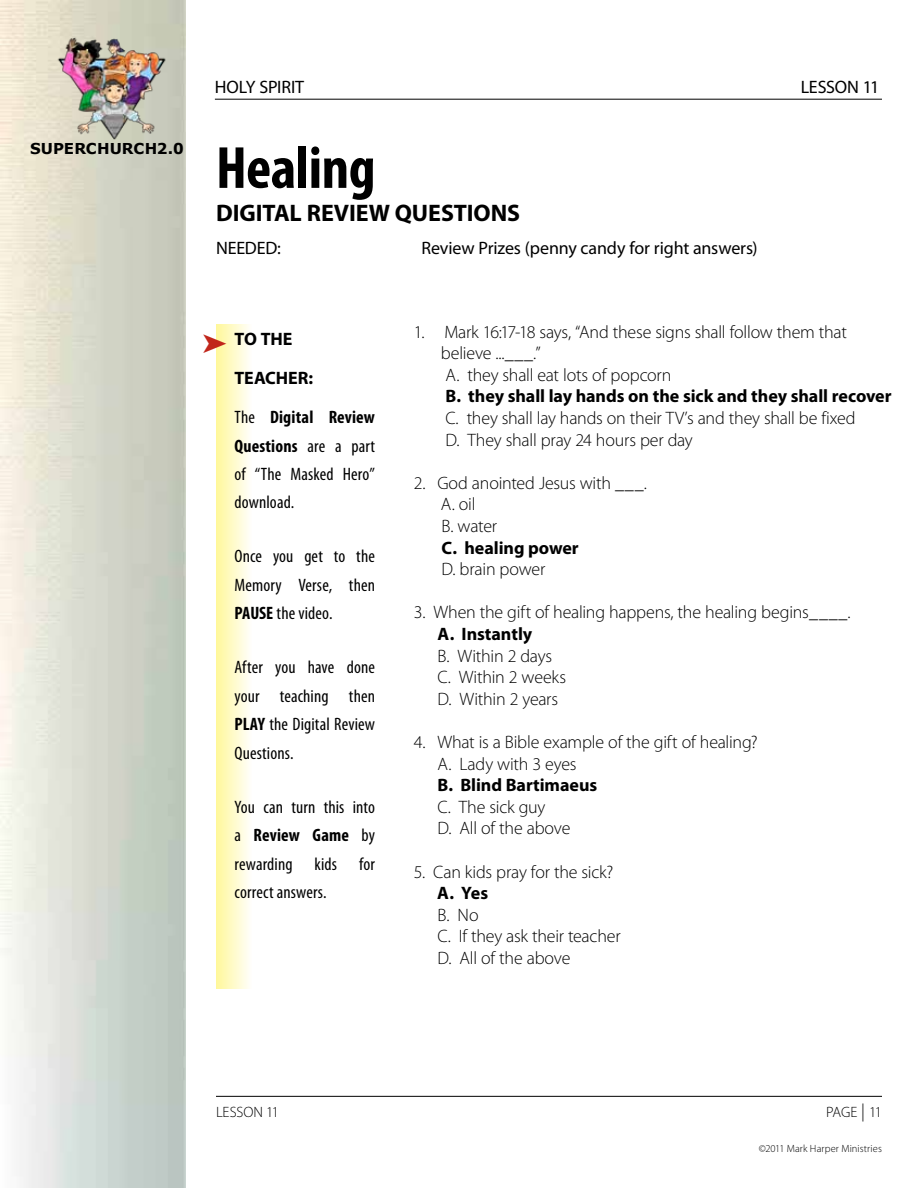
<style>
.page{position:relative;width:918px;height:1188px;background:#fff}
.page>*{position:absolute;margin:0;border:0;box-sizing:border-box;transform-origin:0 0}
.t1{font:700 condensed 60px "Myriad Pro";letter-spacing:-.01em;color:#000}
.t2{font:700 24px "Myriad Pro";color:#000}
.t3{font:300 18px/21.6px "Myriad Pro";letter-spacing:-.015em;color:#000}
.t4{font:condensed 18px/28.5px "Myriad Pro";letter-spacing:.005em;color:#000;text-align:justify}
.t5{font:700 18px/39px "Myriad Pro";letter-spacing:-.005em;color:#000}
.t6{font:18px "Myriad Pro";letter-spacing:-.005em;color:#000}
.t7{font:300 15px "Myriad Pro";letter-spacing:-.01em;color:#000}
.t8{font:700 15px "Verdana";letter-spacing:.005em;color:#000}
.t9{font:300 10.5px "Myriad Pro";letter-spacing:.01em;color:#000}
.s1{color:#c1261b}
.s2{font-weight:400;font-stretch:condensed}
.s3{font-stretch:condensed}
.s4{font-weight:700}
.s5{font-size:18px}
</style>
<div class="page">
<hr style="left:216px;top:1096px;width:666px;height:1px;background:#000">
<hr style="left:215px;top:99px;width:667px;height:1px;background:#000">
<img style="left:36px;top:36px;width:150px;height:104px">
<svg style="left:216px;top:324px;width:33px;height:665px"></svg>
<p class="t6" style="left:215px;top:76px;width:91px">HOLY SPIRIT</p>
<p class="t6" style="left:801px;top:76px;width:80px">LESSON 11</p>
<p class="t8" style="left:30px;top:139px;width:155px">SUPERCHURCH2.0</p>
<h1 class="t1" style="left:216px;top:130px;width:161px">Healing</h1>
<h2 class="t2" style="left:216px;top:197px;width:303px">DIGITAL Review Questions</h2>
<p class="t6" style="left:216px;top:237px;width:66px">Needed:</p>
<p class="t6" style="left:422px;top:237px;width:337px">Review Prizes (penny candy for right answers)</p>
<p class="t5" style="left:235px;top:319px;width:142px;text-indent:-32px"><span class="s1">➤</span> TO THE<br>TEACHER:<br><span class="s2">The</span> <span class="s3">Digital Review</span></p>
<p class="t4" style="left:235px;top:431px;width:142px"><span class="s4">Questions</span> are a part of “The Masked Hero” download.</p>
<p class="t4" style="left:235px;top:542px;width:142px">Once you get to the Memory Verse, then <span class="s4">PAUSE</span> the video.</p>
<p class="t4" style="left:235px;top:653px;width:142px">After you have done your teaching then <span class="s4">PLAY</span> the Digital Review Questions.</p>
<p class="t4" style="left:235px;top:793px;width:142px">You can turn this into a <span class="s4">Review Game</span> by rewarding kids for correct answers.</p>
<p class="t3" style="left:441px;top:321px;width:408px;text-indent:-27px">1. Mark 16:17-18 says, “And these signs shall follow them that believe ...___.”<br>A. they shall eat lots of popcorn</p>
<p class="t5" style="left:446px;top:376px;width:448px">B. they shall lay hands on the sick and they shall recover</p>
<p class="t3" style="left:446px;top:407px;width:412px">C. they shall lay hands on their TV’s and they shall be fixed<br>D. They shall pray 24 hours per day</p>
<p class="t3" style="left:441px;top:472px;width:207px;text-indent:-27px">2. God anointed Jesus with ___.<br>A. oil<br>B. water</p>
<p class="t5" style="left:442px;top:527px;width:139px">C. healing power</p>
<p class="t3" style="left:442px;top:558px;width:105px">D. brain power</p>
<p class="t3" style="left:414px;top:601px;width:406px">3. When the gift of healing happens, the healing begins____</p>
<p class="t3" style="left:848px;top:601px;width:5px">.</p>
<p class="t5" style="left:438px;top:614px;width:96px">A. Instantly</p>
<p class="t3" style="left:438px;top:645px;width:130px">B. Within 2 days<br>C. Within 2 weeks<br>D. Within 2 years</p>
<p class="t3" style="left:438px;top:731px;width:322px;text-indent:-24px">4. What is a Bible example of the gift of healing?<br>A. Lady with 3 eyes</p>
<p class="t5" style="left:438px;top:765px;width:161px">B. Blind Bartimaeus</p>
<p class="t3" style="left:438px;top:796px;width:134px">C. The sick guy<br>D. All of the above</p>
<p class="t3" style="left:414px;top:861px;width:201px">5. Can kids pray for the sick?</p>
<p class="t5" style="left:437px;top:873px;width:52px">A. Yes</p>
<p class="t3" style="left:438px;top:904px;width:185px">B. No<br>C. If they ask their teacher<br>D. All of the above</p>
<p class="t7" style="left:216px;top:1103px;width:65px">LESSON 11</p>
<p class="t7" style="left:826px;top:1103px;width:57px">PAGE <span class="s5">|</span> 11</p>
<p class="t9" style="left:759px;top:1142px;width:125px">©2011 Mark Harper Ministries</p>
</div>
